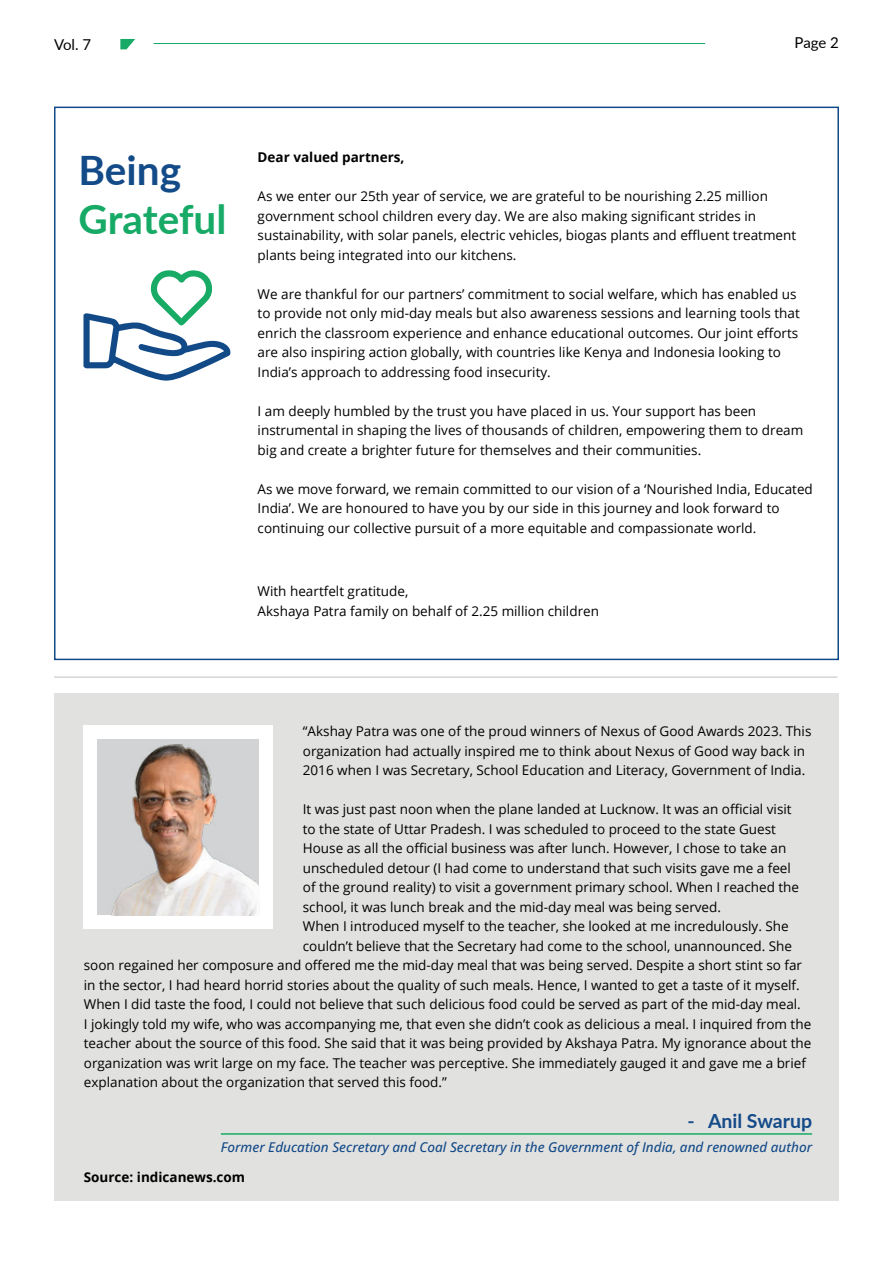
<style>
.page{position:relative;width:893px;height:1263px;background:#fff}
.page>*{position:absolute;margin:0;border:0;box-sizing:border-box;transform-origin:0 0}
.t1{font:700 40.5px "Lato";letter-spacing:-.005em;color:#17aa66}
.t2{font:700 40.5px "Lato";color:#134a88}
.t3{font:700 19.5px "Lato";color:#134a88}
.t4{font:15px "Lato";letter-spacing:-.01em;color:#000}
.t5{font:13.5px/19.5px "Open Sans";color:#000}
.t6{font:italic 500 13.5px "Open Sans";color:#124a87}
.t7{font:700 13.5px "Open Sans";color:#000}
</style>
<div class="page">
<div style="left:54px;top:693px;width:785px;height:507px;background:#e1e1e0"></div>
<div style="left:84px;top:726px;width:189px;height:203px;background:#fff"></div>
<hr style="left:54px;top:677px;width:783px;height:1px;background:#bfbfbf">
<hr style="left:221px;top:1133px;width:591px;height:2px;background:#17ab66">
<img style="left:98px;top:739px;width:161px;height:176px">
<hr style="left:154px;top:43px;width:551px;height:1px;background:#17aa66">
<svg style="left:120px;top:39px;width:15px;height:10px"></svg>
<svg style="left:83px;top:270px;width:148px;height:111px"></svg>
<p class="t4" style="left:54px;top:33px;width:39px">Vol. 7</p>
<p class="t4" style="left:795px;top:32px;width:46px">Page 2</p>
<h1 class="t2" style="left:79px;top:141px;width:104px">Being</h1>
<h1 class="t1" style="left:79px;top:189px;width:149px">Grateful</h1>
<p class="t7" style="left:258px;top:148px;width:148px">Dear valued partners,</p>
<p class="t5" style="left:258px;top:186px;width:540px">As we enter our 25th year of service, we are grateful to be nourishing 2.25 million government school children every day. We are also making significant strides in sustainability, with solar panels, electric vehicles, biogas plants and effluent treatment plants being integrated into our kitchens.</p>
<p class="t5" style="left:258px;top:284px;width:544px">We are thankful for our partners’ commitment to social welfare, which has enabled us to provide not only mid-day meals but also awareness sessions and learning tools that enrich the classroom experience and enhance educational outcomes. Our joint efforts are also inspiring action globally, with countries like Kenya and Indonesia looking to India’s approach to addressing food insecurity.</p>
<p class="t5" style="left:258px;top:401px;width:547px">I am deeply humbled by the trust you have placed in us. Your support has been instrumental in shaping the lives of thousands of children, empowering them to dream big and create a brighter future for themselves and their communities.</p>
<p class="t5" style="left:258px;top:479px;width:557px">As we move forward, we remain committed to our vision of a ‘Nourished India, Educated<br>India’. We are honoured to have you by our side in this journey and look forward to continuing our collective pursuit of a more equitable and compassionate world.</p>
<p class="t5" style="left:258px;top:581px;width:343px">With heartfelt gratitude,<br>Akshaya Patra family on behalf of 2.25 million children</p>
<p class="t5" style="left:303px;top:721px;width:510px">“Akshay Patra was one of the proud winners of Nexus of Good Awards 2023. This organization had actually inspired me to think about Nexus of Good way back in<br>2016 when I was Secretary, School Education and Literacy, Government of India.</p>
<p class="t5" style="left:303px;top:799px;width:490px">It was just past noon when the plane landed at Lucknow. It was an official visit</p>
<p class="t5" style="left:303px;top:819px;width:475px">to the state of Uttar Pradesh. I was scheduled to proceed to the state Guest</p>
<p class="t5" style="left:303px;top:838px;width:485px">House as all the official business was after lunch. However, I chose to take an</p>
<p class="t5" style="left:303px;top:857px;width:490px">unscheduled detour (I had come to understand that such visits gave me a feel</p>
<p class="t5" style="left:303px;top:877px;width:498px">of the ground reality) to visit a government primary school. When I reached the</p>
<p class="t5" style="left:303px;top:896px;width:420px">school, it was lunch break and the mid-day meal was being served.</p>
<p class="t5" style="left:303px;top:916px;width:487px">When I introduced myself to the teacher, she looked at me incredulously. She</p>
<p class="t5" style="left:303px;top:935px;width:491px">couldn’t believe that the Secretary had come to the school, unannounced. She</p>
<p class="t5" style="left:84px;top:955px;width:720px">soon regained her composure and offered me the mid-day meal that was being served. Despite a short stint so far</p>
<p class="t5" style="left:84px;top:974px;width:717px">in the sector, I had heard horrid stories about the quality of such meals. Hence, I wanted to get a taste of it myself.</p>
<p class="t5" style="left:84px;top:994px;width:718px">When I did taste the food, I could not believe that such delicious food could be served as part of the mid-day meal.</p>
<p class="t5" style="left:84px;top:1013px;width:729px">I jokingly told my wife, who was accompanying me, that even she didn’t cook as delicious a meal. I inquired from the</p>
<p class="t5" style="left:84px;top:1033px;width:729px">teacher about the source of this food. She said that it was being provided by Akshaya Patra. My ignorance about the</p>
<p class="t5" style="left:84px;top:1052px;width:724px">organization was writ large on my face. The teacher was perceptive. She immediately gauged it and gave me a brief</p>
<p class="t5" style="left:84px;top:1072px;width:365px">explanation about the organization that served this food.”</p>
<h2 class="t3" style="left:687px;top:1106px;width:126px">- Anil Swarup</h2>
<p class="t6" style="left:221px;top:1137px;width:593px">Former Education Secretary and Coal Secretary in the Government of India, and renowned author</p>
<p class="t7" style="left:84px;top:1167px;width:163px">Source: indicanews.com</p>
</div>
